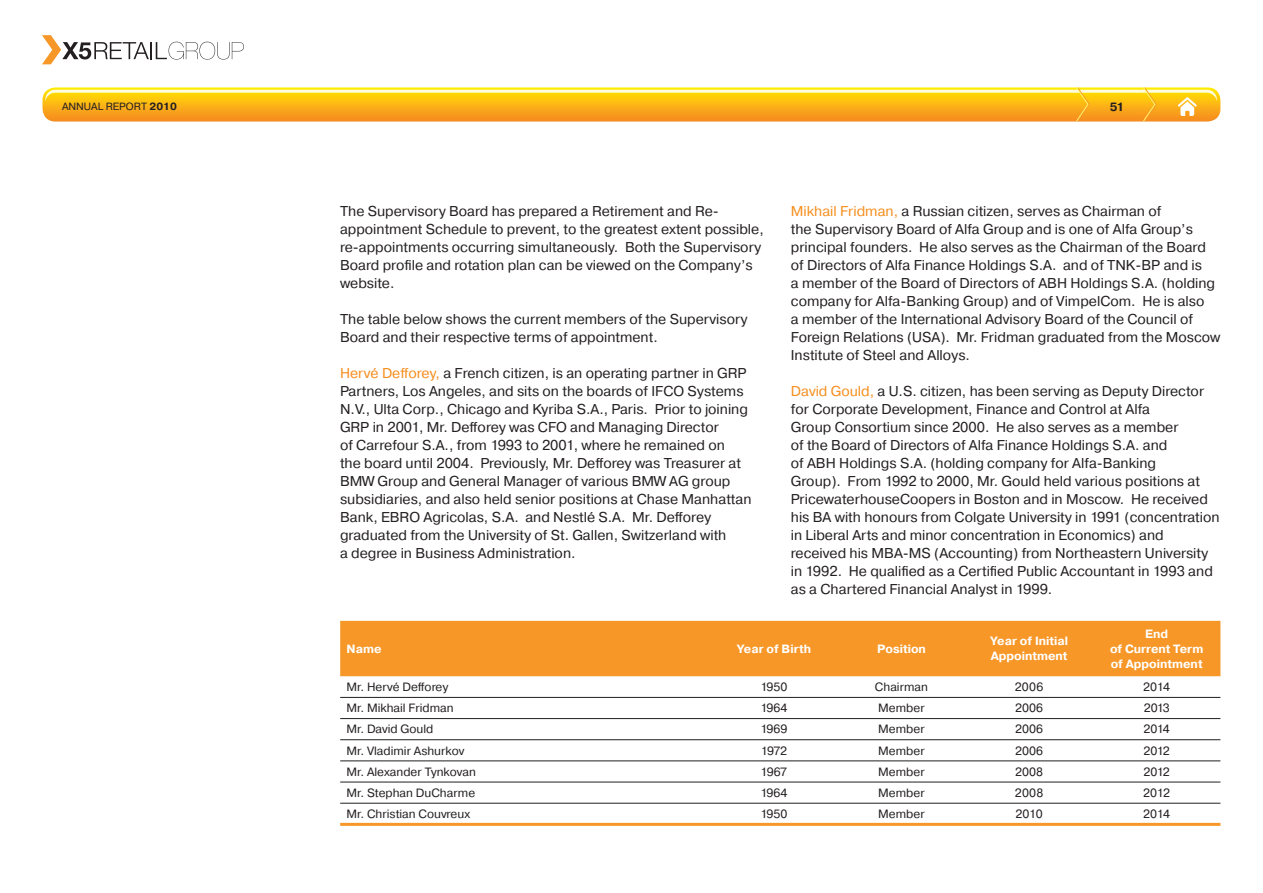
<style>
.page{position:relative;width:1263px;height:893px;background:#fff}
.page>*{position:absolute;margin:0;border:0;box-sizing:border-box;transform-origin:0 0}
.t1{font:14.25px/18px "Pragmatica";color:#231f20}
.t2{font:12px "Pragmatica";color:#231f20}
.t3{font:700 12px/15px "Pragmatica";color:#fff}
.t4{font:700 12px "Pragmatica";color:#231f20}
.t5{font:10.5px "Pragmatica";color:#231f20}
.s1{font-weight:700}
.s2{color:#f68e1e}
</style>
<div class="page">
<svg style="left:42px;top:35px;width:202px;height:29px"></svg>
<svg style="left:45px;top:87px;width:1172px;height:35px;background:#fbbc2c"></svg>
<div style="left:340px;top:621px;width:880px;height:55px;background:#f79727"></div>
<hr style="left:340px;top:697px;width:880px;height:1px;background:#231f20">
<hr style="left:340px;top:718px;width:880px;height:1px;background:#231f20">
<hr style="left:340px;top:739px;width:880px;height:1px;background:#231f20">
<hr style="left:340px;top:761px;width:880px;height:1px;background:#231f20">
<hr style="left:340px;top:782px;width:880px;height:1px;background:#231f20">
<hr style="left:340px;top:803px;width:880px;height:1px;background:#231f20">
<hr style="left:340px;top:823px;width:880px;height:3px;background:#f79727">
<p class="t5" style="left:62px;top:102px;width:117px">ANNUAL REPORT <span class="s1">2010</span></p>
<p class="t4" style="left:1110px;top:102px;width:16px">51</p>
<p class="t1" style="left:340px;top:203px;width:425px">The Supervisory Board has prepared a Retirement and Re&shy;appointment Schedule to prevent, to the greatest extent possible, re-appointments occurring simultaneously. Both the Supervisory Board profile and rotation plan can be viewed on the Company’s website.</p>
<p class="t1" style="left:340px;top:311px;width:409px">The table below shows the current members of the Supervisory<br>Board and their respective terms of appointment.</p>
<p class="t1" style="left:340px;top:365px;width:413px"><span class="s2">Hervé Defforey,</span> a French citizen, is an operating partner in GRP Partners, Los Angeles, and sits on the boards of IFCO Systems N.V., Ulta Corp., Chicago and Kyriba S.A., Paris. Prior to joining GRP in 2001, Mr. Defforey was CFO and Managing Director<br>of Carrefour S.A., from 1993 to 2001, where he remained on<br>the board until 2004. Previously, Mr. Defforey was Treasurer at BMW Group and General Manager of various BMW AG group subsidiaries, and also held senior positions at Chase Manhattan Bank, EBRO Agricolas, S.A. and Nestlé S.A. Mr. Defforey graduated from the University of St. Gallen, Switzerland with<br>a degree in Business Administration.</p>
<p class="t1" style="left:791px;top:203px;width:431px"><span class="s2">Mikhail Fridman,</span> a Russian citizen, serves as Chairman of<br>the Supervisory Board of Alfa Group and is one of Alfa Group’s principal founders. He also serves as the Chairman of the Board of Directors of Alfa Finance Holdings S.A. and of TNK-BP and is<br>a member of the Board of Directors of ABH Holdings S.A. (holding company for Alfa-Banking Group) and of VimpelCom. He is also<br>a member of the International Advisory Board of the Council of Foreign Relations (USA). Mr. Fridman graduated from the Moscow Institute of Steel and Alloys.</p>
<p class="t1" style="left:791px;top:383px;width:430px"><span class="s2">David Gould,</span> a U.S. citizen, has been serving as Deputy Director for Corporate Development, Finance and Control at Alfa<br>Group Consortium since 2000. He also serves as a member<br>of the Board of Directors of Alfa Finance Holdings S.A. and<br>of ABH Holdings S.A. (holding company for Alfa-Banking<br>Group). From 1992 to 2000, Mr. Gould held various positions at PricewaterhouseCoopers in Boston and in Moscow. He received his BA with honours from Colgate University in 1991 (concentration in Liberal Arts and minor concentration in Economics) and received his MBA-MS (Accounting) from Northeastern University in 1992. He qualified as a Certified Public Accountant in 1993 and as a Chartered Financial Analyst in 1999.</p>
<p class="t3" style="left:347px;top:642px;width:36px">Name</p>
<p class="t3" style="left:737px;top:642px;width:76px">Year of Birth</p>
<p class="t3" style="left:877px;top:642px;width:50px">Position</p>
<p class="t3" style="left:990px;top:634px;width:80px">Year of Initial<br>Appointment</p>
<p class="t3" style="left:1110px;top:627px;width:95px;text-align:center">End<br>of Current Term of Appointment</p>
<p class="t2" style="left:347px;top:682px;width:103px">Mr. Hervé Defforey</p>
<p class="t2" style="left:760px;top:682px;width:29px">1950</p>
<p class="t2" style="left:875px;top:682px;width:55px">Chairman</p>
<p class="t2" style="left:1015px;top:682px;width:30px">2006</p>
<p class="t2" style="left:1143px;top:682px;width:29px">2014</p>
<p class="t2" style="left:347px;top:704px;width:109px">Mr. Mikhail Fridman</p>
<p class="t2" style="left:760px;top:704px;width:29px">1964</p>
<p class="t2" style="left:878px;top:704px;width:48px">Member</p>
<p class="t2" style="left:1015px;top:704px;width:29px">2006</p>
<p class="t2" style="left:1144px;top:704px;width:27px">2013</p>
<p class="t2" style="left:347px;top:725px;width:88px">Mr. David Gould</p>
<p class="t2" style="left:760px;top:725px;width:29px">1969</p>
<p class="t2" style="left:878px;top:725px;width:48px">Member</p>
<p class="t2" style="left:1015px;top:725px;width:29px">2006</p>
<p class="t2" style="left:1143px;top:725px;width:28px">2014</p>
<p class="t2" style="left:347px;top:746px;width:119px">Mr. Vladimir Ashurkov</p>
<p class="t2" style="left:761px;top:746px;width:28px">1972</p>
<p class="t2" style="left:878px;top:746px;width:48px">Member</p>
<p class="t2" style="left:1015px;top:746px;width:29px">2006</p>
<p class="t2" style="left:1143px;top:746px;width:28px">2012</p>
<p class="t2" style="left:347px;top:767px;width:131px">Mr. Alexander Tynkovan</p>
<p class="t2" style="left:761px;top:767px;width:28px">1967</p>
<p class="t2" style="left:878px;top:767px;width:48px">Member</p>
<p class="t2" style="left:1015px;top:767px;width:29px">2008</p>
<p class="t2" style="left:1143px;top:767px;width:28px">2012</p>
<p class="t2" style="left:347px;top:788px;width:130px">Mr. Stephan DuCharme</p>
<p class="t2" style="left:760px;top:788px;width:29px">1964</p>
<p class="t2" style="left:878px;top:788px;width:48px">Member</p>
<p class="t2" style="left:1015px;top:788px;width:30px">2008</p>
<p class="t2" style="left:1143px;top:788px;width:29px">2012</p>
<p class="t2" style="left:347px;top:809px;width:125px">Mr. Christian Couvreux</p>
<p class="t2" style="left:760px;top:809px;width:29px">1950</p>
<p class="t2" style="left:878px;top:809px;width:48px">Member</p>
<p class="t2" style="left:1015px;top:809px;width:29px">2010</p>
<p class="t2" style="left:1143px;top:809px;width:29px">2014</p>
</div>
